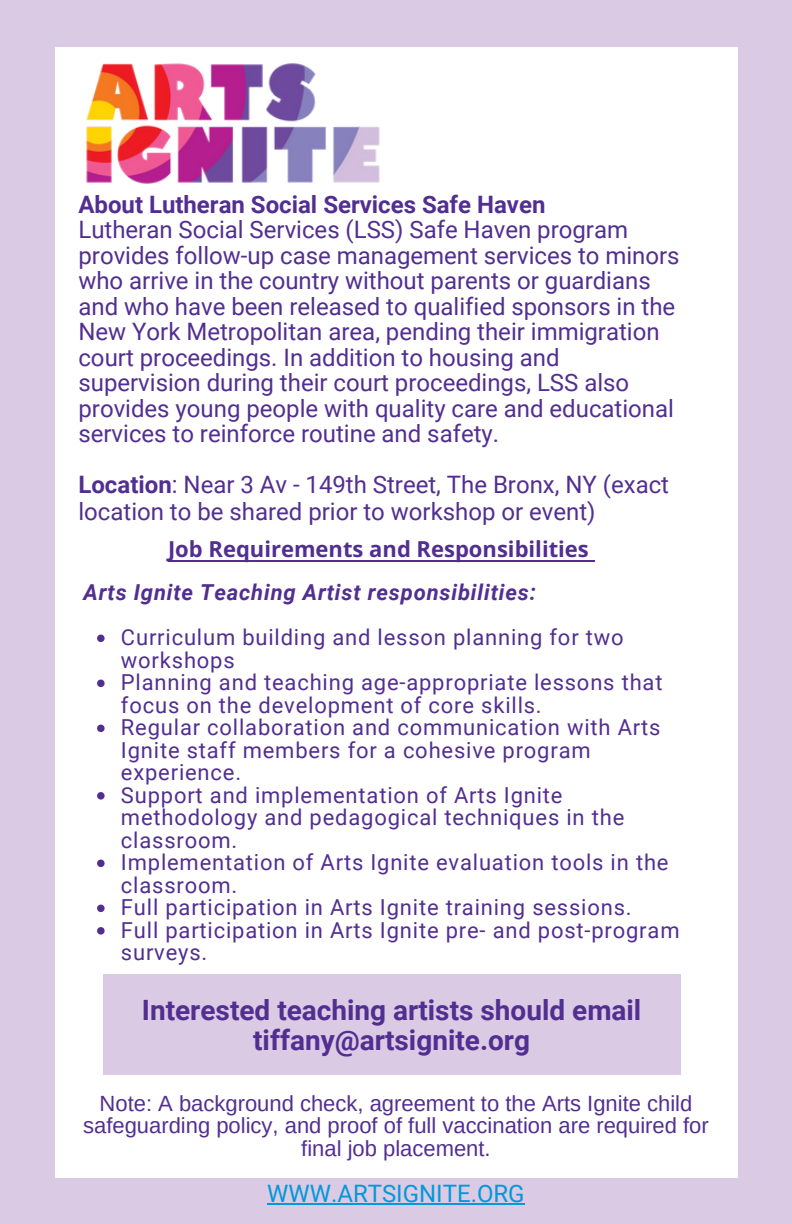
<style>
.page{position:relative;width:792px;height:1224px;background:#dacae3}
.page>*{position:absolute;margin:0;border:0;box-sizing:border-box;transform-origin:0 0}
.t1{font:700 28px/30px "Roboto";color:#522e91;text-align:center}
.t2{font:24px/25.6px "Roboto";color:#522e91}
.t3{font:700 24px "Roboto";color:#522e91}
.t4{font:24px "Roboto";color:#0099da}
.t5{font:22px/22.4px "Roboto";letter-spacing:.04em;color:#522e91}
.t6{font:22px/22.4px "Arimo";color:#522e91;text-align:center}
.t7{font:italic 700 22px "Roboto";letter-spacing:.035em;color:#522e91}
.t8{font:700 22px "Open Sans";color:#522e91}
.s1{font-weight:700}
</style>
<div class="page">
<div style="left:55px;top:47px;width:682px;height:1131px;background:#fff"></div>
<img style="left:86px;top:63px;width:294px;height:121px">
<hr style="left:267px;top:1204px;width:258px;height:1px;background:#0099da">
<div style="left:103px;top:975px;width:577px;height:100px;background:#dacae3"></div>
<hr style="left:168px;top:560px;width:421px;height:2px;background:#522e91">
<svg style="left:589px;top:560px;width:6px;height:2px"></svg>
<svg style="left:97px;top:635px;width:8px;height:7px"></svg>
<svg style="left:97px;top:680px;width:8px;height:7px"></svg>
<svg style="left:97px;top:725px;width:8px;height:7px"></svg>
<svg style="left:97px;top:792px;width:8px;height:8px"></svg>
<svg style="left:97px;top:860px;width:8px;height:7px"></svg>
<svg style="left:97px;top:905px;width:8px;height:7px"></svg>
<svg style="left:97px;top:927px;width:8px;height:8px"></svg>
<p class="t3" style="left:78px;top:190px;width:469px">About Lutheran Social Services Safe Haven</p>
<p class="t2" style="left:78px;top:217px;width:603px">Lutheran Social Services (LSS) Safe Haven program provides follow-up case management services to minors who arrive in the country without parents or guardians and who have been released to qualified sponsors in the New York Metropolitan area, pending their immigration court proceedings. In addition to housing and supervision during their court proceedings, LSS also provides young people with quality care and educational services to reinforce routine and safety.</p>
<p class="t2" style="left:78px;top:471px;width:592px;line-height:27px"><span class="s1">Location</span>: Near 3 Av - 149th Street, The Bronx, NY (exact location to be shared prior to workshop or event)</p>
<p class="t8" style="left:168px;top:534px;width:422px">Job Requirements and Responsibilities</p>
<p class="t7" style="left:84px;top:580px;width:454px">Arts Ignite Teaching Artist responsibilities:</p>
<p class="t5" style="left:121px;top:626px;width:560px">Curriculum building and lesson planning for two workshops<br>Planning and teaching age-appropriate lessons that focus on the development of core skills.<br>Regular collaboration and communication with Arts Ignite staff members for a cohesive program experience.<br>Support and implementation of Arts Ignite methodology and pedagogical techniques in the classroom.<br>Implementation of Arts Ignite evaluation tools in the classroom.<br>Full participation in Arts Ignite training sessions.<br>Full participation in Arts Ignite pre- and post-program surveys.</p>
<p class="t1" style="left:142px;top:996px;width:501px">Interested teaching artists should email tiffany@artsignite.org</p>
<p class="t6" style="left:83px;top:1092px;width:627px">Note: A background check, agreement to the Arts Ignite child safeguarding policy, and proof of full vaccination are required for final job placement.</p>
<p class="t4" style="left:267px;top:1180px;width:259px">WWW.ARTSIGNITE.ORG</p>
</div>
